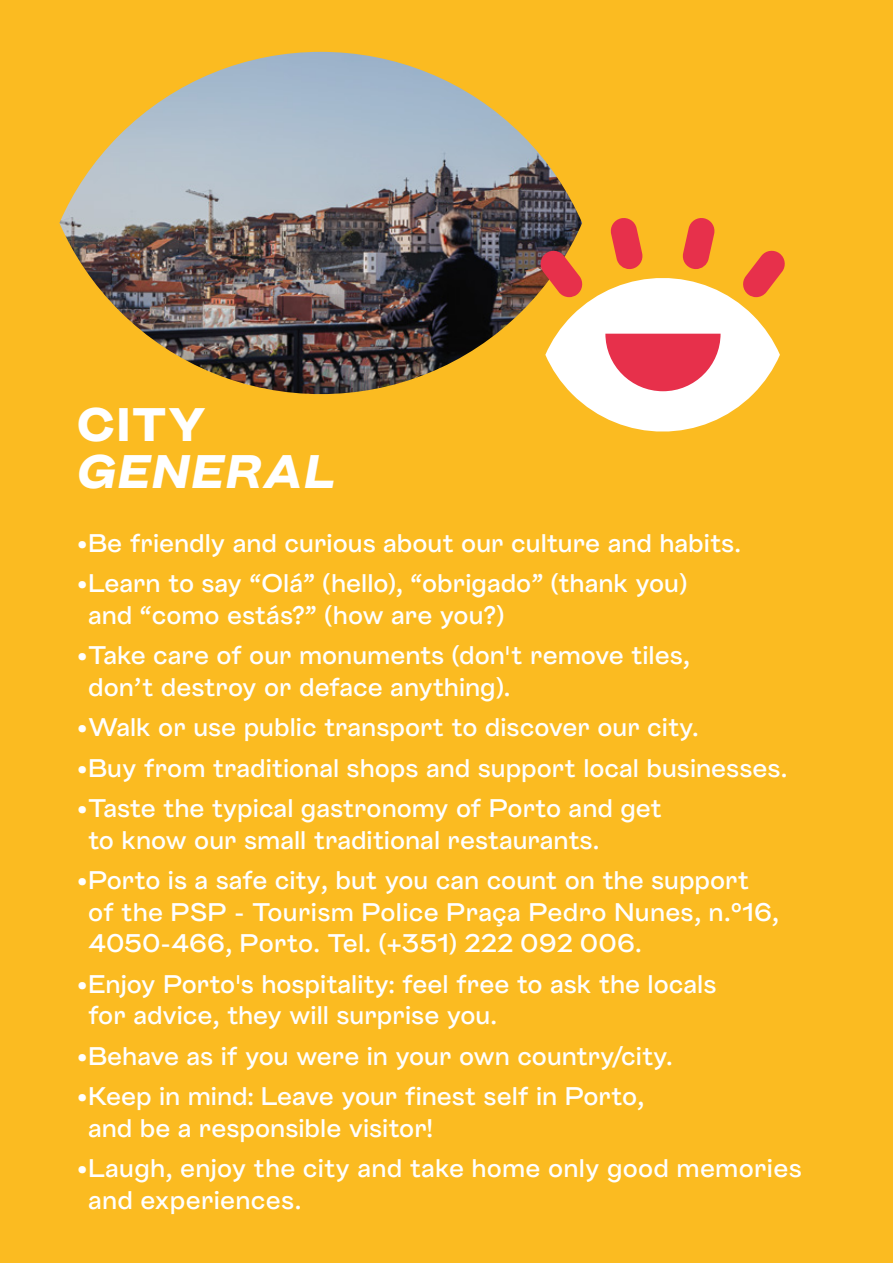
<style>
.page{position:relative;width:893px;height:1263px;background:#fbbb21}
.page>*{position:absolute;margin:0;border:0;box-sizing:border-box;transform-origin:0 0}
.t1{font:46.95px "Lalo Grotesk Bold Slant";letter-spacing:.05em;color:#fff}
.t2{font:700 46.95px "Lalo Grotesk";color:#fff}
.t3{font:500 25.5px/31.5px "Lalo Grotesk";color:#fff}
</style>
<div class="page">
<img style="left:59px;top:52px;width:521px;height:343px">
<svg style="left:539px;top:217px;width:246px;height:215px"></svg>
<h1 class="t2" style="left:77px;top:393px;width:130px">CITY</h1>
<h1 class="t1" style="left:77px;top:440px;width:260px">GENERAL</h1>
<p class="t3" style="left:77px;top:527px;width:665px">•Be friendly and curious about our culture and habits.</p>
<p class="t3" style="left:88px;top:568px;width:601px;text-indent:-11px">•Learn to say “Olá” (hello), “obrigado” (thank you) and “como estás?” (how are you?)</p>
<p class="t3" style="left:88px;top:640px;width:603px;text-indent:-11px">•Take care of our monuments (don't remove tiles, don’t destroy or deface anything).</p>
<p class="t3" style="left:77px;top:712px;width:623px">•Walk or use public transport to discover our city.</p>
<p class="t3" style="left:77px;top:752px;width:711px">•Buy from traditional shops and support local businesses.</p>
<p class="t3" style="left:88px;top:793px;width:575px;text-indent:-11px">•Taste the typical gastronomy of Porto and get to know our small traditional restaurants.</p>
<p class="t3" style="left:88px;top:865px;width:692px;text-indent:-11px">•Porto is a safe city, but you can count on the support of the PSP - Tourism Police Praça Pedro Nunes, n.º16,<br>4050-466, Porto. Tel. (+351) 222 092 006.</p>
<p class="t3" style="left:88px;top:968px;width:630px;text-indent:-11px">•Enjoy Porto's hospitality: feel free to ask the locals for advice, they will surprise you.</p>
<p class="t3" style="left:77px;top:1040px;width:597px">•Behave as if you were in your own country/city.</p>
<p class="t3" style="left:88px;top:1081px;width:558px;text-indent:-11px">•Keep in mind: Leave your finest self in Porto, and be a responsible visitor!</p>
<p class="t3" style="left:88px;top:1153px;width:715px;text-indent:-11px">•Laugh, enjoy the city and take home only good memories and experiences.</p>
</div>
